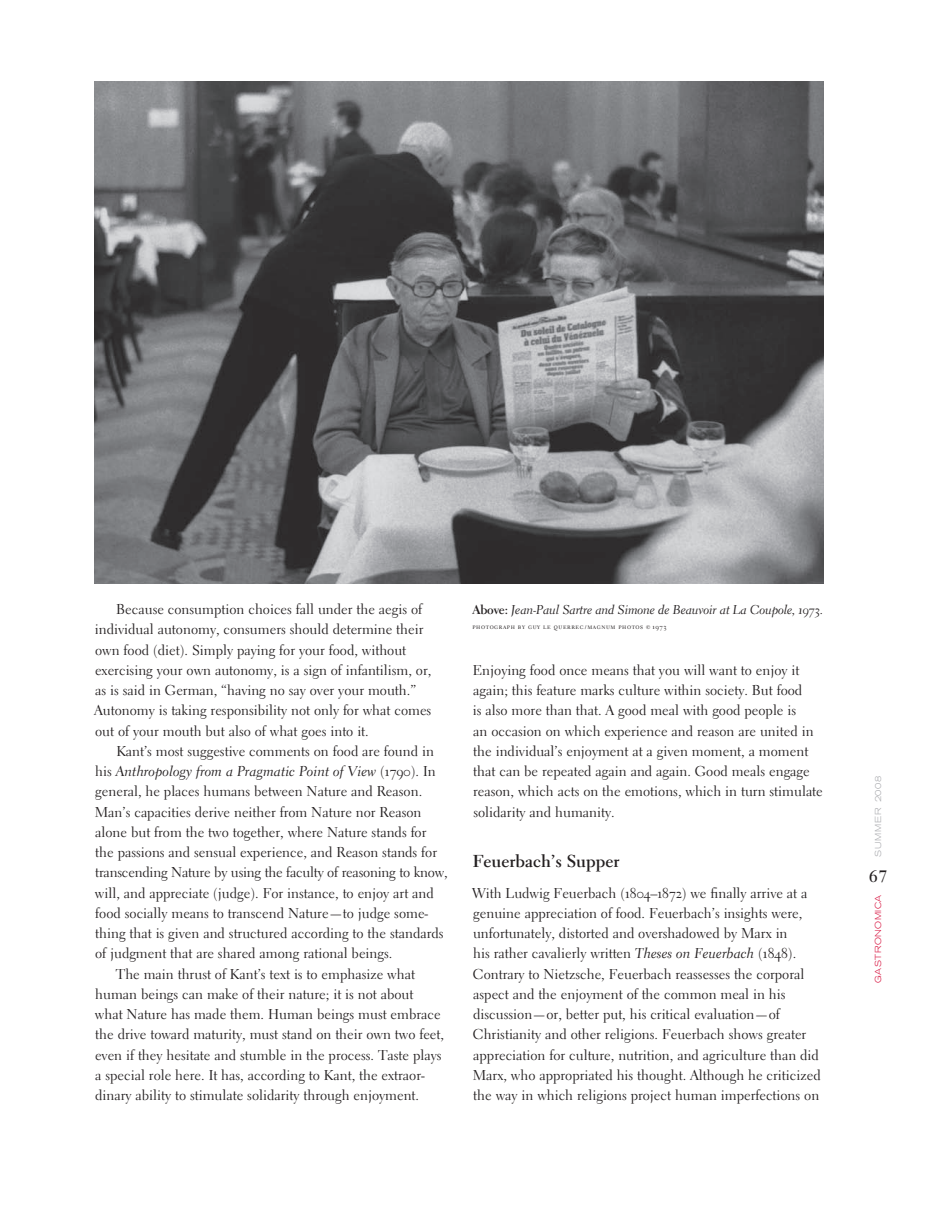
<style>
.page{position:relative;width:945px;height:1215px;background:#fff}
.page>*{position:absolute;margin:0;border:0;box-sizing:border-box;transform-origin:0 0}
.t1{font:17.25px "Electra LH Bold Os F";color:#231f20}
.t2{font:700 16.5px "Electra LH";color:#231f20}
.t3{font:14.25px/20.2px "Electra LH Regular Os F";color:#231f20}
.t4{font:14.25px "Electra LH Cursive Os F";color:#231f20}
.t5{font:12.75px "Electra LH Cursive Os F";letter-spacing:-.015em;color:#231f20}
.t6{font:300 expanded 8.7px "Akzidenz Grotesk BE";letter-spacing:.06em;color:#d7123e}
.t7{font:300 expanded 8.7px "Akzidenz Grotesk BE";letter-spacing:.09em;color:#a8a9ad}
.t8{font:7.2px "Electra LH Regular SC";letter-spacing:.075em;color:#231f20}
.s1{font-family:"Electra LH Regular Os F"}
.s2{font-family:"Electra LH Bold Os F"}
.s3{font-family:"Electra LH Bold Os F";font-size:5.25px}
.s4{font-family:"Electra LH Cursive Os F"}
</style>
<div class="page">
<img style="left:94px;top:81px;width:730px;height:503px">
<p class="t3" style="left:94px;top:601px;width:339px;text-indent:22px">Because consumption choices fall under the aegis of individual autonomy, consumers should determine their own food (diet). Simply paying for your food, without exercising your own autonomy, is a sign of infantilism, or, as is said in German, “having no say over your mouth.” Autonomy is taking responsibility not only for what comes out of your mouth but also of what goes into it.</p>
<p class="t3" style="left:116px;top:742px;width:319px">Kant’s most suggestive comments on food are found in</p>
<p class="t4" style="left:95px;top:766px;width:342px"><span class="s1">his</span> Anthropology from a Pragmatic Point of View <span class="s1">(1790). In</span></p>
<p class="t3" style="left:95px;top:783px;width:328px">general, he places humans between Nature and Reason.</p>
<p class="t3" style="left:95px;top:803px;width:328px">Man’s capacities derive neither from Nature nor Reason</p>
<p class="t3" style="left:95px;top:823px;width:333px">alone but from the two together, where Nature stands for</p>
<p class="t3" style="left:95px;top:844px;width:343px">the passions and sensual experience, and Reason stands for</p>
<p class="t3" style="left:95px;top:864px;width:354px">transcending Nature by using the faculty of reasoning to know,</p>
<p class="t3" style="left:95px;top:884px;width:340px">will, and appreciate (judge). For instance, to enjoy art and</p>
<p class="t3" style="left:95px;top:904px;width:335px">food socially means to transcend Nature—to judge some-</p>
<p class="t3" style="left:95px;top:925px;width:350px">thing that is given and structured according to the standards</p>
<p class="t3" style="left:95px;top:945px;width:299px">of judgment that are shared among rational beings.</p>
<p class="t3" style="left:116px;top:965px;width:301px">The main thrust of Kant’s text is to emphasize what</p>
<p class="t3" style="left:95px;top:985px;width:320px">human beings can make of their nature; it is not about</p>
<p class="t3" style="left:95px;top:1006px;width:347px">what Nature has made them. Human beings must embrace</p>
<p class="t3" style="left:95px;top:1026px;width:350px">the drive toward maturity, must stand on their own two feet,</p>
<p class="t3" style="left:95px;top:1046px;width:348px">even if they hesitate and stumble in the process. Taste plays</p>
<p class="t3" style="left:95px;top:1066px;width:331px">a special role here. It has, according to Kant, the extraor-</p>
<p class="t3" style="left:95px;top:1087px;width:326px">dinary ability to stimulate solidarity through enjoyment.</p>
<p class="t5" style="left:472px;top:605px;width:352px"><span class="s2">Above:</span> Jean-Paul Sartre and Simone de Beauvoir at La Coupole, 1973.</p>
<p class="t8" style="left:472px;top:622px;width:196px">photograph by guy le querrec <span class="s3">/</span>magnum photos <span class="s3">©</span> 1973</p>
<p class="t3" style="left:473px;top:661px;width:352px">Enjoying food once means that you will want to enjoy it again; this feature marks culture within society. But food<br>is also more than that. A good meal with good people is<br>an occasion on which experience and reason are united in the individual’s enjoyment at a given moment, a moment that can be repeated again and again. Good meals engage reason, which acts on the emotions, which in turn stimulate solidarity and humanity.</p>
<p class="t1" style="left:473px;top:855px;width:148px">Feuerbach’s Supper</p>
<p class="t3" style="left:472px;top:884px;width:350px">With Ludwig Feuerbach (1804–1872) we finally arrive at a genuine appreciation of food. Feuerbach’s insights were, unfortunately, distorted and overshadowed by Marx in<br>his rather cavalierly written <span class="s4">Theses on Feuerbach</span> (1848).<br>Contrary to Nietzsche, Feuerbach reassesses the corporal aspect and the enjoyment of the common meal in his discussion—or, better put, his critical evaluation—of Christianity and other religions. Feuerbach shows greater appreciation for culture, nutrition, and agriculture than did Marx, who appropriated his thought. Although he criticized the way in which religions project human imperfections on</p>
<p class="t7" style="left:875px;top:857px;width:83px;rotate:-90deg">SUMMER 2008</p>
<p class="t2" style="left:869px;top:870px;width:20px">67</p>
<p class="t6" style="left:875px;top:983px;width:90px;rotate:-90deg">GASTRONOMICA</p>
</div>
